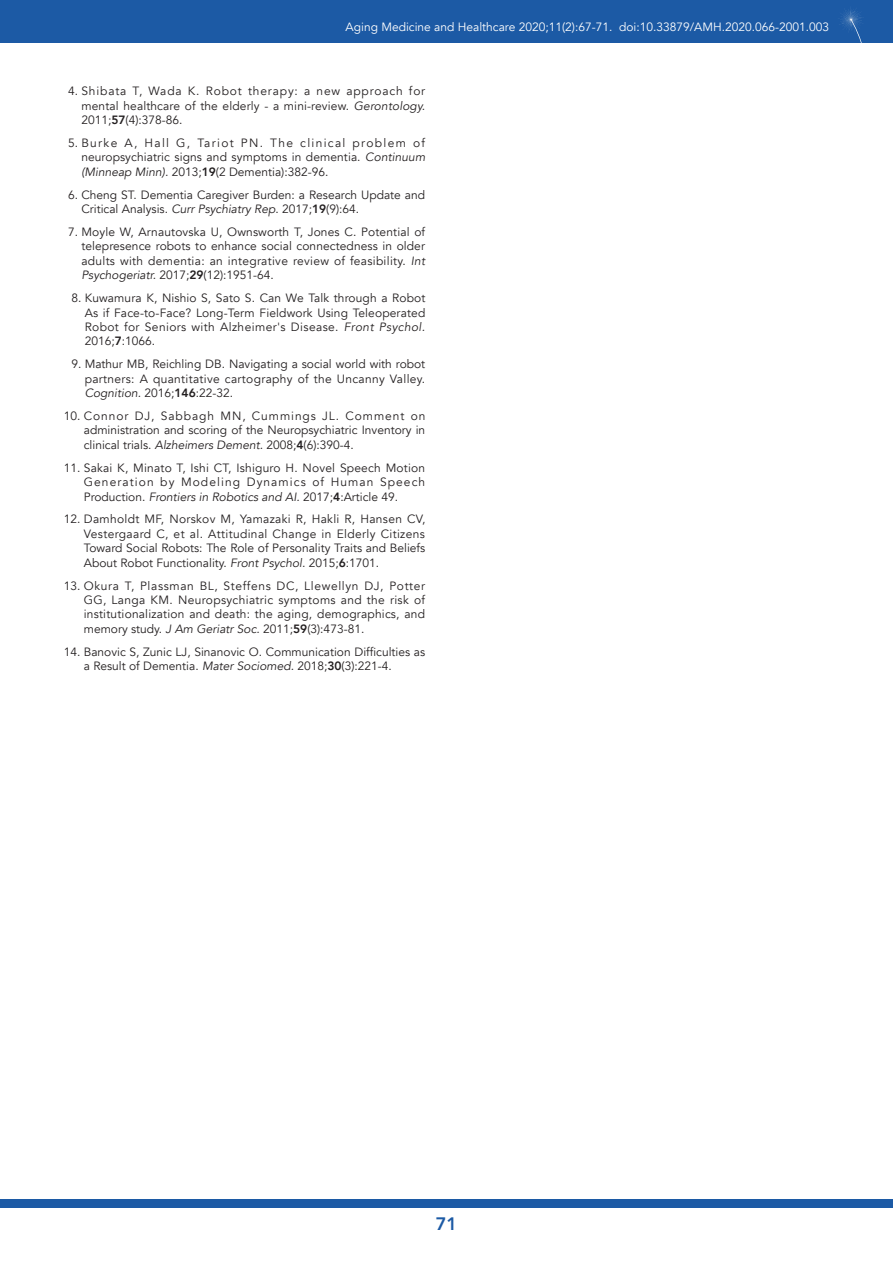
<style>
.page{position:relative;width:893px;height:1263px;background:#fff}
.page>*{position:absolute;margin:0;border:0;box-sizing:border-box;transform-origin:0 0}
.t1{font:800 18px "Avenir";color:#1c5aa5}
.t2{font:12px/14.4px "Avenir";color:#231f20;text-align:justify}
.t3{font:12px "Avenir";color:#fff}
.s1{font-style:italic}
.s2{font-weight:800}
</style>
<div class="page">
<div style="left:0;top:0;width:893px;height:43px;background:#1c5aa5"></div>
<svg style="left:839px;top:10px;width:23px;height:33px"></svg>
<div style="left:0;top:1199px;width:893px;height:9px;background:#1c5aa5"></div>
<p class="t3" style="left:346px;top:20px;width:485px">Aging Medicine and Healthcare 2020;11(2):67-71. doi:10.33879/AMH.2020.066-2001.003</p>
<p class="t2" style="left:81px;top:84px;width:345px;text-indent:-13px">4. Shibata T, Wada K. Robot therapy: a new approach for mental healthcare of the elderly - a mini-review. <span class="s1">Gerontology.<br></span>2011;<span class="s2">57</span>(4):378-86.</p>
<p class="t2" style="left:81px;top:136px;width:345px;text-indent:-13px">5. Burke A, Hall G, Tariot PN. The clinical problem of neuropsychiatric signs and symptoms in dementia. <span class="s1">Continuum (Minneap Minn).</span> 2013;<span class="s2">19</span>(2 Dementia):382-96.</p>
<p class="t2" style="left:81px;top:188px;width:345px;text-indent:-13px">6. Cheng ST. Dementia Caregiver Burden: a Research Update and<br>Critical Analysis. <span class="s1">Curr Psychiatry Rep</span>. 2017;<span class="s2">19</span>(9):64.</p>
<p class="t2" style="left:81px;top:225px;width:345px;text-indent:-13px">7. Moyle W, Arnautovska U, Ownsworth T, Jones C. Potential of telepresence robots to enhance social connectedness in older adults with dementia: an integrative review of feasibility. <span class="s1">Int Psychogeriatr.</span> 2017;<span class="s2">29</span>(12):1951-64.</p>
<p class="t2" style="left:85px;top:291px;width:342px;text-indent:-13px">8. Kuwamura K, Nishio S, Sato S. Can We Talk through a Robot As if Face-to-Face? Long-Term Fieldwork Using Teleoperated Robot for Seniors with Alzheimer's Disease. <span class="s1">Front Psychol.<br></span>2016;<span class="s2">7</span>:1066.</p>
<p class="t2" style="left:85px;top:357px;width:342px;text-indent:-13px">9. Mathur MB, Reichling DB. Navigating a social world with robot partners: A quantitative cartography of the Uncanny Valley.<br><span class="s1">Cognition.</span> 2016;<span class="s2">146</span>:22-32.</p>
<p class="t2" style="left:84px;top:409px;width:343px;text-indent:-20px">10. Connor DJ, Sabbagh MN, Cummings JL. Comment on administration and scoring of the Neuropsychiatric Inventory in clinical trials. <span class="s1">Alzheimers Dement.</span> 2008;<span class="s2">4</span>(6):390-4.</p>
<p class="t2" style="left:84px;top:461px;width:343px;text-indent:-20px">11. Sakai K, Minato T, Ishi CT, Ishiguro H. Novel Speech Motion Generation by Modeling Dynamics of Human Speech Production. <span class="s1">Frontiers in Robotics and AI.</span> 2017;<span class="s2">4</span>:Article 49.</p>
<p class="t2" style="left:84px;top:512px;width:343px;text-indent:-20px">12. Damholdt MF, Norskov M, Yamazaki R, Hakli R, Hansen CV, Vestergaard C, et al. Attitudinal Change in Elderly Citizens Toward Social Robots: The Role of Personality Traits and Beliefs About Robot Functionality. <span class="s1">Front Psychol.</span> 2015;<span class="s2">6</span>:1701.</p>
<p class="t2" style="left:84px;top:578px;width:343px;text-indent:-20px">13. Okura T, Plassman BL, Steffens DC, Llewellyn DJ, Potter GG, Langa KM. Neuropsychiatric symptoms and the risk of institutionalization and death: the aging, demographics, and memory study. <span class="s1">J Am Geriatr Soc.</span> 2011;<span class="s2">59</span>(3):473-81.</p>
<p class="t2" style="left:84px;top:644px;width:343px;text-indent:-20px">14. Banovic S, Zunic LJ, Sinanovic O. Communication Difficulties as a Result of Dementia. <span class="s1">Mater Sociomed.</span> 2018;<span class="s2">30</span>(3):221-4.</p>
<h1 class="t1" style="left:436px;top:1210px;width:23px">71</h1>
</div>
